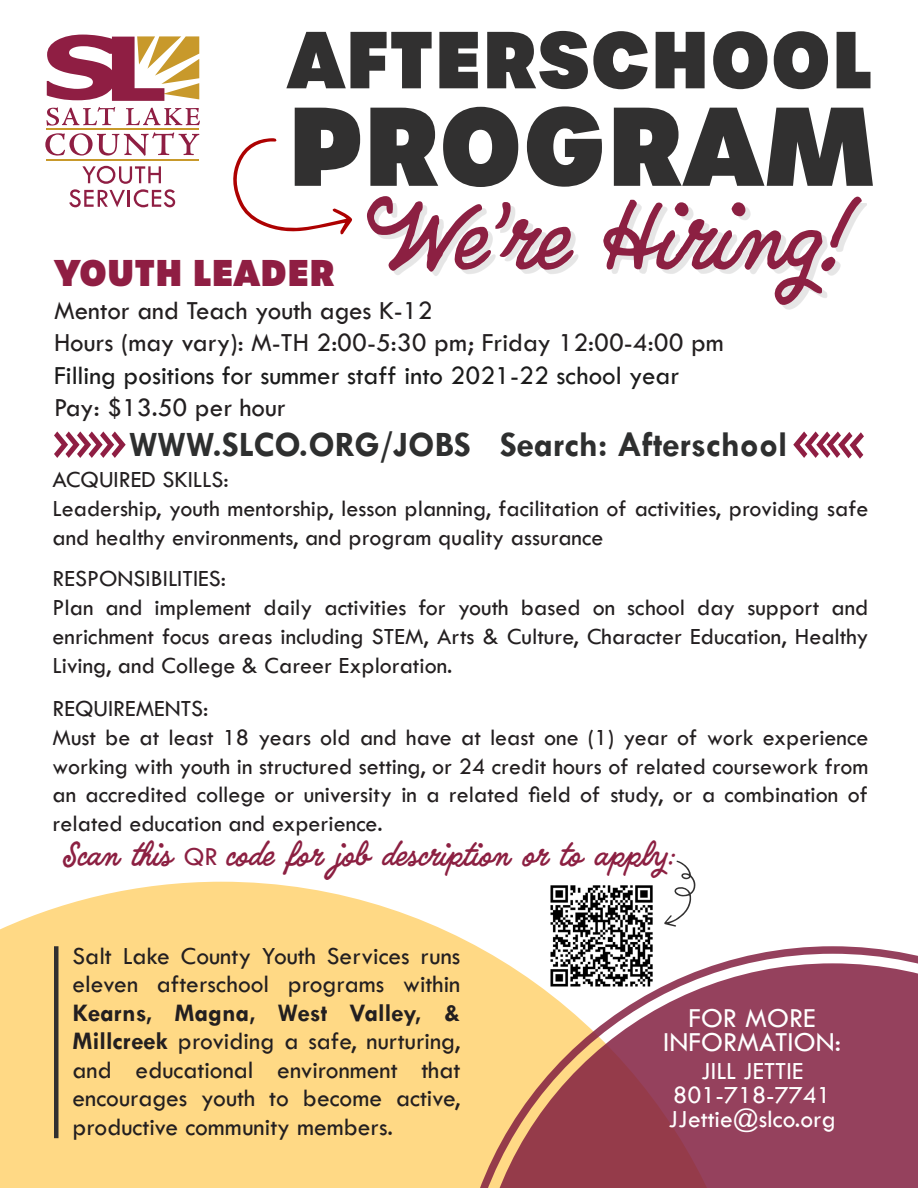
<style>
.page{position:relative;width:918px;height:1188px;background:#fff}
.page>*{position:absolute;margin:0;border:0;box-sizing:border-box;transform-origin:0 0}
.t1{font:800 108px "Urbane";color:#313030}
.t2{font:79.5px "Quimby Gubernatorial";color:#8c2042}
.t3{font:800 78px "Urbane";color:#313030}
.t4{font:700 36px "Tw Cen";color:#2e2f2f}
.t5{font:800 36px "Urbane";color:#8f1e43}
.t6{font:28.5px "Tw Cen";color:#fff}
.t7{font:27px "Tw Cen";color:#231f20}
.t8{font:27px "Tw Cen";color:#1b1b1b}
.t9{font:27px "Quimby Gubernatorial";color:#8c2042}
.t10{font:25.5px/28.5px "Tw Cen";color:#231f20;text-align:justify}
.t11{font:25.5px "Tw Cen";color:#fff}
.t12{font:24px/28.8px "Tw Cen";color:#231f20;text-align:justify}
.s1{font-family:"Tw Cen"}
.s2{font-weight:700}
</style>
<div class="page">
<svg style="left:0;top:882px;width:551px;height:306px;background:#fedc90"></svg>
<svg style="left:456px;top:946px;width:462px;height:242px;background:#b26e70"></svg>
<hr style="left:54px;top:946px;width:4px;height:192px;background:#313030">
<svg style="left:46px;top:107px;width:69px;height:19px"></svg>
<svg style="left:126px;top:108px;width:74px;height:17px"></svg>
<svg style="left:45px;top:132px;width:154px;height:24px"></svg>
<svg style="left:47px;top:35px;width:152px;height:66px"></svg>
<hr style="left:46px;top:128px;width:153px;height:2px;background:#c8992b">
<hr style="left:46px;top:159px;width:153px;height:2px;background:#c8992b">
<svg style="left:69px;top:166px;width:106px;height:41px"></svg>
<div style="left:372px;top:203px;width:495px;height:107px;background:#231f20;opacity:.11"></div>
<svg style="left:233px;top:138px;width:119px;height:97px"></svg>
<img style="left:551px;top:885px;width:105px;height:104px">
<svg style="left:664px;top:861px;width:32px;height:66px"></svg>
<svg style="left:54px;top:431px;width:72px;height:27px"></svg>
<svg style="left:793px;top:431px;width:71px;height:28px"></svg>
<p class="t3" style="left:287px;top:5px;width:586px">AFTERSCHOOL</p>
<p class="t1" style="left:287px;top:70px;width:591px">PROGRAM</p>
<p class="t2" style="left:365px;top:193px;width:493px">We’re Hiring!</p>
<p class="t5" style="left:54px;top:248px;width:282px">YOUTH LEADER</p>
<p class="t7" style="left:54px;top:294px;width:380px">Mentor and Teach youth ages K-12</p>
<p class="t7" style="left:54px;top:327px;width:671px">Hours (may vary): M-TH 2:00-5:30 pm; Friday 12:00-4:00 pm</p>
<p class="t8" style="left:54px;top:359px;width:627px">Filling positions for summer staff into 2021-22 school year</p>
<p class="t7" style="left:54px;top:391px;width:233px">Pay: $13.50 per hour</p>
<p class="t4" style="left:129px;top:423px;width:660px">WWW.SLCO.ORG/JOBS Search: Afterschool</p>
<p class="t12" style="left:53px;top:465px;width:178px">ACQUIRED SKILLS:</p>
<p class="t12" style="left:53px;top:494px;width:817px">Leadership, youth mentorship, lesson planning, facilitation of activities, providing safe and healthy environments, and program quality assurance</p>
<p class="t12" style="left:53px;top:564px;width:175px">RESPONSIBILITIES:</p>
<p class="t12" style="left:53px;top:593px;width:817px">Plan and implement daily activities for youth based on school day support and enrichment focus areas including STEM, Arts &amp; Culture, Character Education, Healthy Living, and College &amp; Career Exploration.</p>
<p class="t12" style="left:53px;top:694px;width:158px">REQUIREMENTS:</p>
<p class="t12" style="left:53px;top:723px;width:817px">Must be at least 18 years old and have at least one (1) year of work experience working with youth in structured setting, or 24 credit hours of related coursework from an accredited college or university in a related field of study, or a combination of related education and experience.</p>
<p class="t9" style="left:63px;top:840px;width:613px">Scan this <span class="s1">QR</span> code for job description or to apply:</p>
<p class="t10" style="left:73px;top:941px;width:389px">Salt Lake County Youth Services runs eleven afterschool programs within <span class="s2">Kearns, Magna, West Valley, &amp; Millcreek</span> providing a safe, nurturing, and educational environment that encourages youth to become active, productive community members.</p>
<p class="t6" style="left:689px;top:1001px;width:129px">FOR MORE</p>
<p class="t6" style="left:663px;top:1025px;width:179px">INFORMATION:</p>
<p class="t11" style="left:701px;top:1055px;width:104px">JILL JETTIE</p>
<p class="t11" style="left:673px;top:1079px;width:159px">801-718-7741</p>
<p class="t11" style="left:668px;top:1103px;width:169px">JJettie@slco.org</p>
</div>
